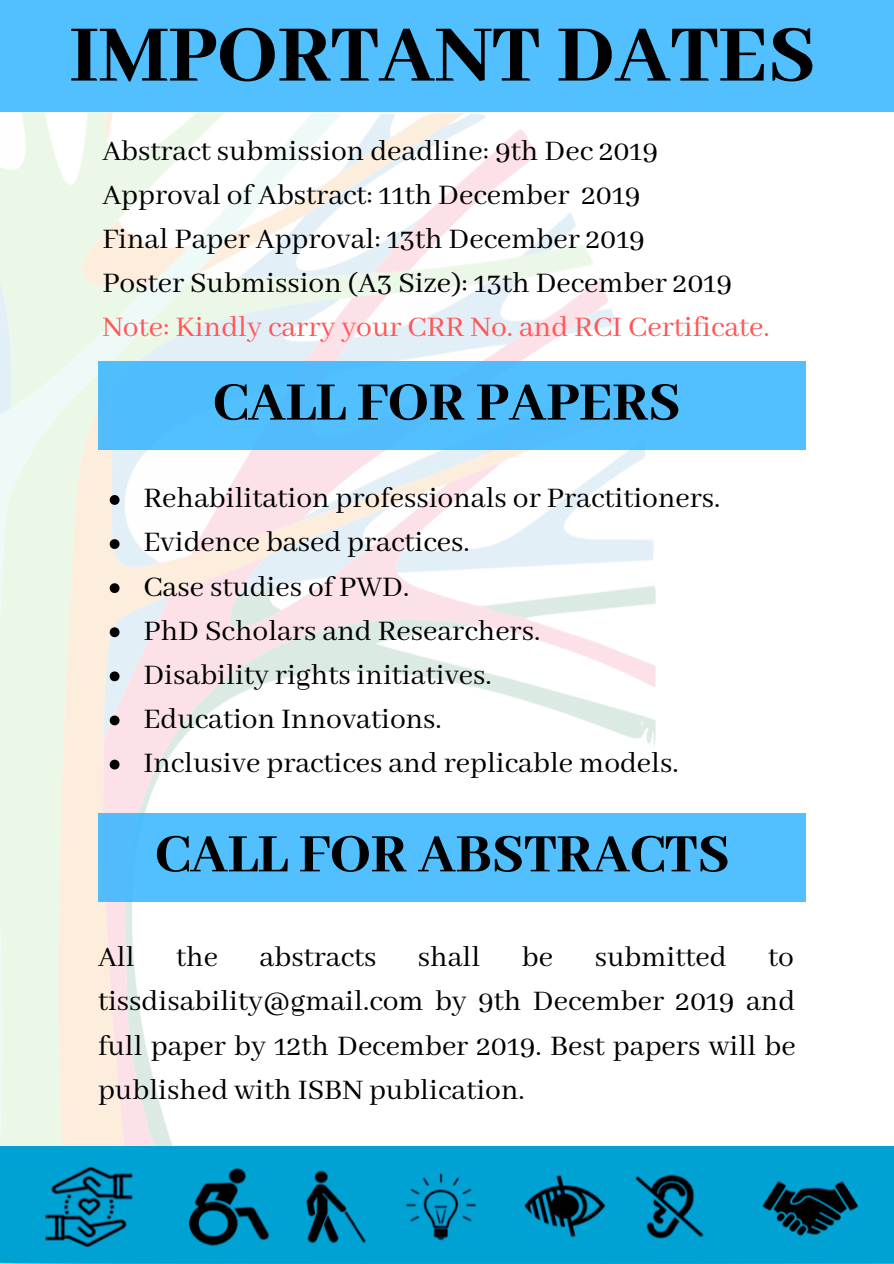
<style>
.page{position:relative;width:894px;height:1264px;background:#fff}
.page>*{position:absolute;margin:0;border:0;box-sizing:border-box;transform-origin:0 0}
.t1{font:800 88.5px "Abhaya Libre";color:#000}
.t2{font:800 59.7px "Abhaya Libre";color:#000}
.t3{font:31.5px/44.1px "Abhaya Libre";color:#000}
.t4{font:31.5px "Abhaya Libre";color:#ff5757}
</style>
<div class="page">
<img style="left:0;top:112px;width:713px;height:1034px">
<div style="left:0;top:0;width:893px;height:112px;background:#52bfff"></div>
<div style="left:98px;top:361px;width:707px;height:88px;background:#52bffe"></div>
<svg style="left:110px;top:495px;width:9px;height:10px"></svg>
<svg style="left:110px;top:539px;width:9px;height:10px"></svg>
<svg style="left:110px;top:583px;width:9px;height:10px"></svg>
<svg style="left:110px;top:627px;width:9px;height:10px"></svg>
<svg style="left:110px;top:671px;width:9px;height:10px"></svg>
<svg style="left:110px;top:715px;width:9px;height:10px"></svg>
<svg style="left:110px;top:759px;width:9px;height:10px"></svg>
<div style="left:98px;top:813px;width:707px;height:88px;background:#52bfff"></div>
<img style="left:0;top:1146px;width:893px;height:117px">
<h1 class="t1" style="left:70px;top:6px;width:747px">IMPORTANT DATES</h1>
<p class="t3" style="left:102px;top:130px;width:631px">Abstract submission deadline: 9th Dec 2019<br>Approval of Abstract: 11th December 2019<br>Final Paper Approval: 13th December 2019<br>Poster Submission (A3 Size): 13th December 2019</p>
<p class="t4" style="left:102px;top:309px;width:668px">Note: Kindly carry your CRR No. and RCI Certificate.</p>
<h2 class="t2" style="left:213px;top:369px;width:469px">CALL FOR PAPERS</h2>
<p class="t3" style="left:143px;top:477px;width:578px">Rehabilitation professionals or Practitioners.<br>Evidence based practices.<br>Case studies of PWD.<br>PhD Scholars and Researchers.<br>Disability rights initiatives.<br>Education Innovations.<br>Inclusive practices and replicable models.</p>
<h2 class="t2" style="left:155px;top:821px;width:576px">CALL FOR ABSTRACTS</h2>
<p class="t3" style="left:98px;top:936px;width:38px">All</p>
<p class="t3" style="left:176px;top:936px;width:43px">the</p>
<p class="t3" style="left:259px;top:936px;width:118px">abstracts</p>
<p class="t3" style="left:418px;top:936px;width:64px">shall</p>
<p class="t3" style="left:522px;top:936px;width:33px">be</p>
<p class="t3" style="left:594px;top:936px;width:133px">submitted</p>
<p class="t3" style="left:98px;top:936px;width:699px;text-align:justify;text-indent:670px">to tissdisability@gmail.com by 9th December 2019 and full paper by 12th December 2019. Best papers will be published with ISBN publication.</p>
</div>
